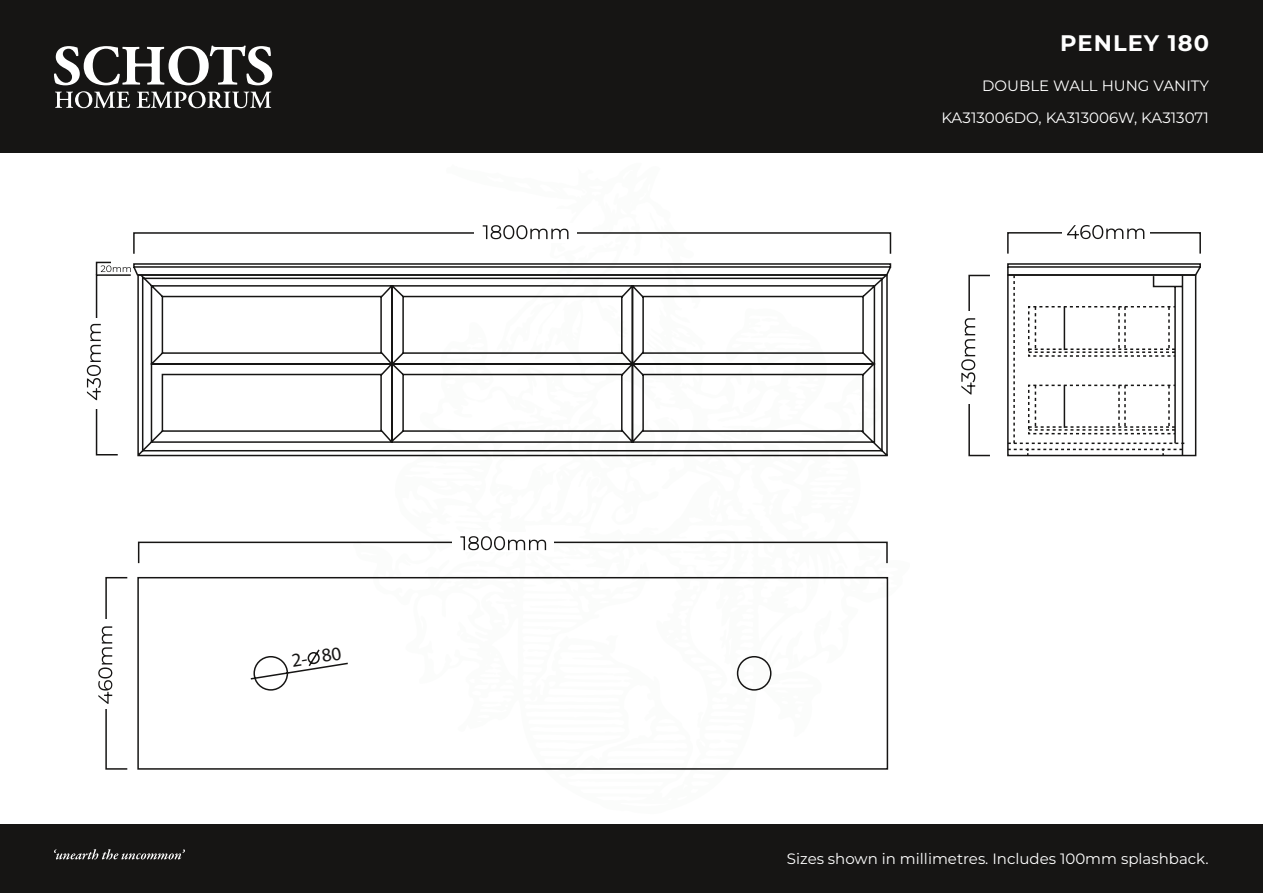
<style>
.page{position:relative;width:1263px;height:893px;background:#fff}
.page>*{position:absolute;margin:0;border:0;box-sizing:border-box;transform-origin:0 0}
.t1{font:100 22.5px "Montserrat";letter-spacing:.05em;color:#fff}
.t2{font:19.35px "Myriad Pro";color:#161514}
.t3{font:100 15px "Montserrat";color:#fff}
</style>
<div class="page">
<div style="left:0;top:0;width:1263px;height:153px;background:#161514"></div>
<svg style="left:54px;top:46px;width:218px;height:39px"></svg>
<svg style="left:55px;top:91px;width:216px;height:17px"></svg>
<div style="left:0;top:824px;width:1263px;height:69px;background:#161514"></div>
<svg style="left:54px;top:849px;width:131px;height:10px"></svg>
<svg style="left:133px;top:263px;width:1068px;height:507px"></svg>
<svg style="left:483px;top:225px;width:85px;height:14px"></svg>
<svg style="left:1067px;top:225px;width:77px;height:14px"></svg>
<svg style="left:98px;top:626px;width:14px;height:78px"></svg>
<div style="left:452px;top:533px;width:102px;height:19px;background:#fff"></div>
<svg style="left:87px;top:324px;width:14px;height:76px"></svg>
<div style="left:959px;top:311px;width:20px;height:92px;background:#fff"></div>
<svg style="left:961px;top:318px;width:14px;height:76px"></svg>
<svg style="left:95px;top:261px;width:36px;height:16px"></svg>
<svg style="left:460px;top:536px;width:86px;height:14px"></svg>
<p class="t2" style="left:290px;top:649px;width:52px;rotate:-9deg">2- 80</p>
<p class="t1" style="left:1060px;top:28px;width:150px">PENLEY 180</p>
<p class="t3" style="left:982px;top:76px;width:228px">DOUBLE WALL HUNG VANITY</p>
<p class="t3" style="left:941px;top:108px;width:269px">KA313006DO, KA313006W, KA313071</p>
<p class="t3" style="left:787px;top:848px;width:423px">Sizes shown in millimetres. Includes 100mm splashback.</p>
</div>
